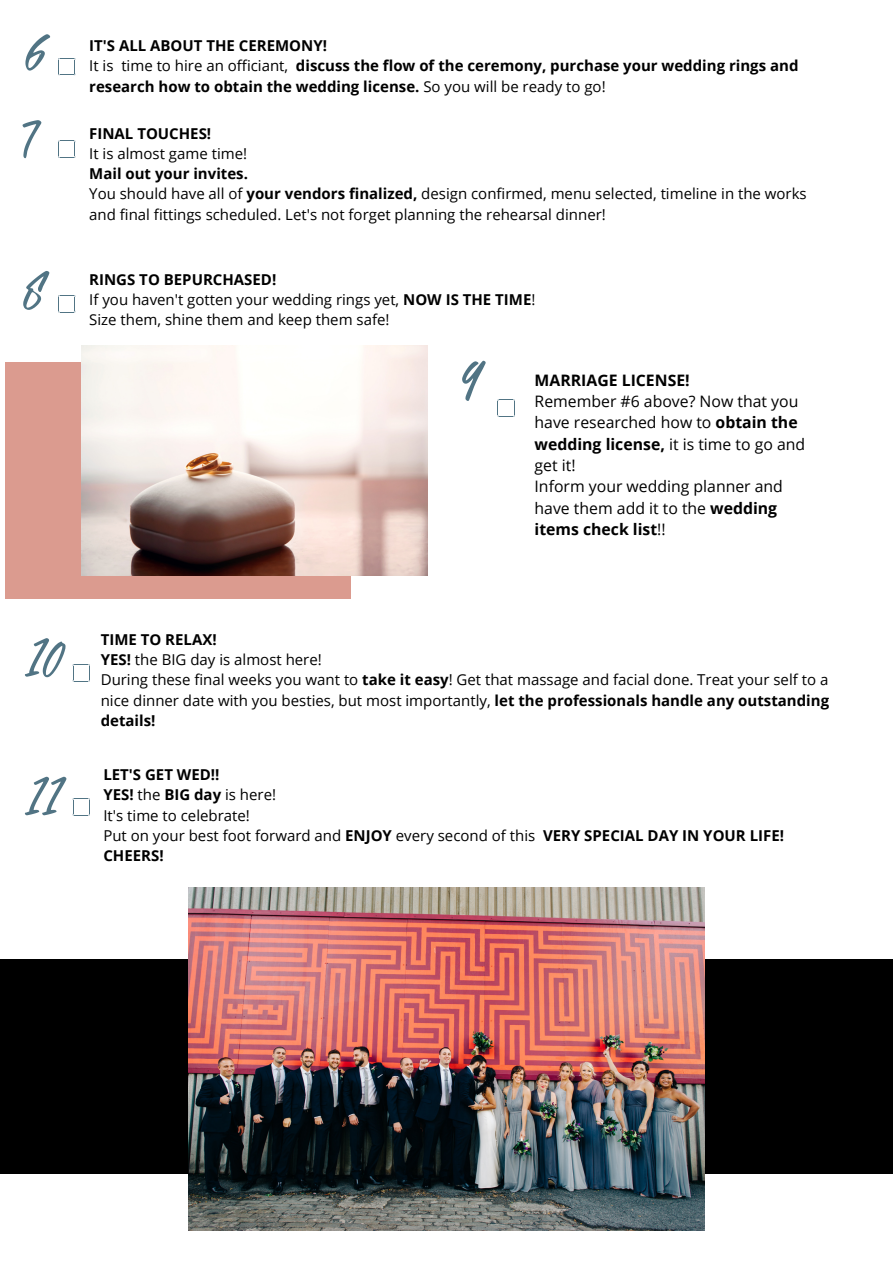
<style>
.page{position:relative;width:893px;height:1264px;background:#fff}
.page>*{position:absolute;margin:0;border:0;box-sizing:border-box;transform-origin:0 0}
.t1{font:62.55px/88.8px "Bright Sunshine";color:#517484}
.t2{font:15.75px/21.3px "Open Sans";color:#000}
.t3{font:700 15.75px "Open Sans";color:#000}
.t4{font:15px/20.2px "Open Sans";color:#000}
.t5{font:700 15px/20.2px "Open Sans";color:#000}
.s1{font-weight:400}
.s2{font-weight:700}
</style>
<div class="page">
<svg style="left:58px;top:58px;width:18px;height:18px"></svg>
<svg style="left:58px;top:141px;width:18px;height:17px"></svg>
<svg style="left:58px;top:295px;width:18px;height:18px"></svg>
<svg style="left:497px;top:399px;width:18px;height:18px"></svg>
<div style="left:6px;top:362px;width:345px;height:236px;background:#db9b8f"></div>
<svg style="left:73px;top:664px;width:17px;height:18px"></svg>
<svg style="left:73px;top:798px;width:17px;height:17px"></svg>
<div style="left:0;top:959px;width:892px;height:214px;background:#000"></div>
<img style="left:189px;top:887px;width:515px;height:342px">
<img style="left:81px;top:345px;width:346px;height:230px">
<h1 class="t1" style="left:23px;top:5px;width:24px">6<br>7</h1>
<p class="t5" style="left:89px;top:35px;width:710px">IT'S ALL ABOUT THE CEREMONY!<br><span class="s1">It is time to hire an officiant,</span> discuss the flow of the ceremony, purchase your wedding rings and research how to obtain the wedding license. <span class="s1">So you will be ready to go!</span></p>
<p class="t5" style="left:89px;top:123px;width:123px">FINAL TOUCHES!</p>
<p class="t4" style="left:89px;top:143px;width:159px">It is almost game time!</p>
<p class="t4" style="left:89px;top:163px;width:719px"><span class="s2">Mail out your invites.<br></span>You should have all of <span class="s2">your vendors finalized,</span> design confirmed, menu selected, timeline in the works and final fittings scheduled. Let's not forget planning the rehearsal dinner!</p>
<h1 class="t1" style="left:23px;top:245px;width:21px">8</h1>
<p class="t4" style="left:89px;top:269px;width:447px"><span class="s2">RINGS TO BEPURCHASED!<br></span>If you haven't gotten your wedding rings yet, <span class="s2">NOW IS THE TIME</span>!<br>Size them, shine them and keep them safe!</p>
<h1 class="t1" style="left:460px;top:336px;width:21px">9</h1>
<p class="t3" style="left:534px;top:369px;width:157px">MARRIAGE LICENSE!</p>
<p class="t2" style="left:534px;top:390px;width:272px">Remember #6 above? Now that you have researched how to <span class="s2">obtain the wedding license,</span> it is time to go and get it!<br>Inform your wedding planner and have them add it to the <span class="s2">wedding items check list</span>!!</p>
<h1 class="t1" style="left:25px;top:613px;width:41px">10</h1>
<p class="t4" style="left:101px;top:629px;width:729px"><span class="s2">TIME TO RELAX!<br>YES!</span> the BIG day is almost here!<br>During these final weeks you want to <span class="s2">take it easy</span>! Get that massage and facial done. Treat your self to a nice dinner date with you besties, but most importantly, <span class="s2">let the professionals handle any outstanding details!</span></p>
<h1 class="t1" style="left:25px;top:752px;width:36px">11</h1>
<p class="t4" style="left:103px;top:764px;width:682px"><span class="s2">LET'S GET WED!!<br>YES!</span> the <span class="s2">BIG day</span> is here!<br>It's time to celebrate!<br>Put on your best foot forward and <span class="s2">ENJOY</span> every second of this <span class="s2">VERY SPECIAL DAY IN YOUR LIFE!<br>CHEERS!</span></p>
</div>
